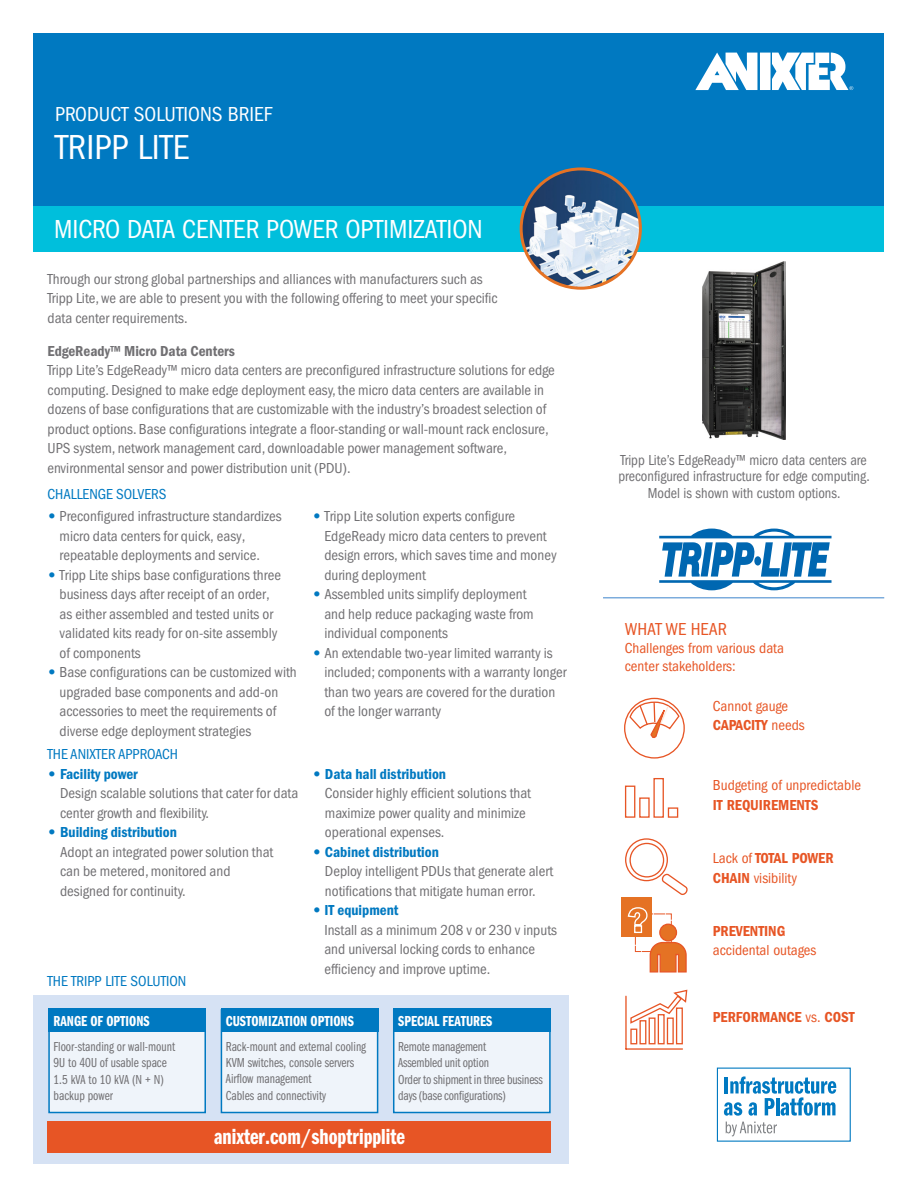
<style>
.page{position:relative;width:918px;height:1188px;background:#fff}
.page>*{position:absolute;margin:0;border:0;box-sizing:border-box;transform-origin:0 0}
.t1{font:condensed 36px "ITC Franklin Gothic Std";color:#fff}
.t2{font:condensed 27px "ITC Franklin Gothic Std";color:#fff}
.t3{font:22.5px "ITC Franklin Gothic Std Dm Cp";color:#fff}
.t4{font:condensed 21px "ITC Franklin Gothic Std";color:#fff}
.t5{font:condensed 18px "ITC Franklin Gothic Std";color:#e75525}
.t6{font:condensed 15px/19.5px "ITC Franklin Gothic Std";color:#717073}
.t7{font:condensed 15px/16.5px "ITC Franklin Gothic Std";color:#717073;text-align:center;scale:.95 1}
.t8{font:condensed 15px/18px "ITC Franklin Gothic Std";color:#e75525}
.t9{font:15px "ITC Franklin Gothic Std Dm Cd";color:#0079c1}
.t10{font:15px "ITC Franklin Gothic Std Dm Cd";color:#e75525}
.t11{font:condensed 15px "ITC Franklin Gothic Std";color:#0079c1}
.t12{font:15px "ITC Franklin Gothic Std Dm Cp";color:#fff}
.t13{font:15px "ITC Franklin Gothic Std Dm Cd";color:#717073}
.t14{font:13.5px/16.5px "ITC Franklin Gothic Std Bk Cp";color:#717073}
.s1{font-family:"ITC Franklin Gothic Std Hvy";font-stretch:normal;color:#0079c1}
.s2{font-family:"ITC Franklin Gothic Std Hvy"}
.s3{font-family:"ITC Franklin Gothic Std";font-stretch:condensed}
.s4{font-family:"ITC Franklin Gothic Std Dm Cd";font-stretch:normal}
</style>
<div class="page">
<svg style="left:659px;top:529px;width:173px;height:61px"></svg>
<img style="left:702px;top:261px;width:84px;height:178px">
<div style="left:33px;top:995px;width:535px;height:169px;background:#d6e2f4"></div>
<div style="left:49px;top:1010px;width:156px;height:103px;background:#eff4fa"></div>
<div style="left:48px;top:1009px;width:158px;height:104px;border:2px solid #0079c1"></div>
<div style="left:221px;top:1010px;width:157px;height:103px;background:#eff4fa"></div>
<div style="left:221px;top:1009px;width:157px;height:104px;border:2px solid #0079c1"></div>
<div style="left:394px;top:1010px;width:156px;height:103px;background:#eff4fa"></div>
<div style="left:393px;top:1009px;width:158px;height:104px;border:2px solid #0079c1"></div>
<div style="left:48px;top:1009px;width:158px;height:23px;background:#0079c1"></div>
<div style="left:221px;top:1009px;width:157px;height:23px;background:#0079c1"></div>
<div style="left:393px;top:1009px;width:158px;height:23px;background:#0079c1"></div>
<div style="left:48px;top:1121px;width:503px;height:32px;background:#e75525"></div>
<hr style="left:603px;top:597px;width:281px;height:1px;background:#7cacdc">
<div style="left:624px;top:698px;width:61px;height:61px;border:1px solid #e75525;border-radius:50%"></div>
<svg style="left:629px;top:701px;width:51px;height:37px"></svg>
<div style="left:621px;top:897px;width:30px;height:40px;background:#e57224"></div>
<div style="left:625px;top:786px;width:10px;height:32px;border:1px solid #e75525"></div>
<div style="left:653px;top:778px;width:11px;height:40px;border:1px solid #e75525"></div>
<div style="left:639px;top:797px;width:11px;height:21px;border:1px solid #e75525"></div>
<div style="left:668px;top:807px;width:10px;height:11px;border:1px solid #e75525"></div>
<div style="left:625px;top:838px;width:43px;height:43px;border:1px solid #e75525;border-radius:50%"></div>
<svg style="left:627px;top:873px;width:61px;height:100px"></svg>
<div style="left:629px;top:843px;width:35px;height:35px;border:1px solid #e75525;border-radius:50%"></div>
<hr style="left:625px;top:996px;width:2px;height:53px;background:#e75525">
<hr style="left:626px;top:1048px;width:56px;height:2px;background:#e75525">
<div style="left:630px;top:1029px;width:7px;height:15px;border:1px solid #e75525"></div>
<div style="left:639px;top:1020px;width:7px;height:24px;border:1px solid #e75525"></div>
<div style="left:649px;top:1018px;width:7px;height:26px;border:1px solid #e75525"></div>
<div style="left:658px;top:1014px;width:7px;height:30px;border:1px solid #e75525"></div>
<div style="left:667px;top:1018px;width:7px;height:26px;border:1px solid #e75525"></div>
<div style="left:676px;top:1007px;width:7px;height:37px;border:1px solid #e75525"></div>
<svg style="left:630px;top:989px;width:58px;height:36px"></svg>
<div style="left:717px;top:1068px;width:134px;height:74px;border:1px solid #0079c1"></div>
<svg style="left:724px;top:1076px;width:112px;height:40px"></svg>
<svg style="left:726px;top:1122px;width:51px;height:14px"></svg>
<div style="left:34px;top:34px;width:850px;height:172px;background:#0079c1"></div>
<div style="left:34px;top:206px;width:850px;height:45px;background:#00bfdc"></div>
<img style="left:521px;top:169px;width:119px;height:119px;border-radius:60px">
<div style="left:520px;top:167px;width:122px;height:123px;border:3px solid #e57224;border-radius:50%"></div>
<div style="left:760px;top:53px;width:11px;height:37px;background:#fff"></div>
<svg style="left:695px;top:53px;width:62px;height:37px"></svg>
<svg style="left:772px;top:53px;width:81px;height:37px"></svg>
<h3 class="t4" style="left:55px;top:102px;width:219px">PRODUCT SOLUTIONS BRIEF</h3>
<h1 class="t1" style="left:55px;top:127px;width:136px">TRIPP LITE</h1>
<h2 class="t2" style="left:54px;top:214px;width:430px">MICRO DATA CENTER POWER OPTIMIZATION</h2>
<p class="t6" style="left:48px;top:269px;width:452px">Through our strong global partnerships and alliances with manufacturers such as<br>Tripp Lite, we are able to present you with the following offering to meet your specific data center requirements.</p>
<p class="t13" style="left:48px;top:342px;width:189px">EdgeReady™ Micro Data Centers</p>
<p class="t6" style="left:48px;top:360px;width:509px">Tripp Lite’s EdgeReady™ micro data centers are preconfigured infrastructure solutions for edge computing. Designed to make edge deployment easy, the micro data centers are available in dozens of base configurations that are customizable with the industry’s broadest selection of product options. Base configurations integrate a floor-standing or wall-mount rack enclosure, UPS system, network management card, downloadable power management software, environmental sensor and power distribution unit (PDU).</p>
<p class="t11" style="left:48px;top:485px;width:121px">CHALLENGE SOLVERS</p>
<p class="t6" style="left:60px;top:507px;width:224px;text-indent:-12px"><span class="s1">•</span> Preconfigured infrastructure standardizes micro data centers for quick, easy, repeatable deployments and service.</p>
<p class="t6" style="left:60px;top:565px;width:223px;text-indent:-12px"><span class="s1">•</span> Tripp Lite ships base configurations three business days after receipt of an order, as either assembled and tested units or validated kits ready for on-site assembly of components</p>
<p class="t6" style="left:60px;top:663px;width:239px;text-indent:-12px"><span class="s1">•</span> Base configurations can be customized with upgraded base components and add-on accessories to meet the requirements of diverse edge deployment strategies</p>
<p class="t6" style="left:324px;top:507px;width:234px;text-indent:-12px"><span class="s1">•</span> Tripp Lite solution experts configure EdgeReady micro data centers to prevent design errors, which saves time and money during deployment</p>
<p class="t6" style="left:324px;top:585px;width:211px;text-indent:-12px"><span class="s1">•</span> Assembled units simplify deployment and help reduce packaging waste from individual components</p>
<p class="t6" style="left:324px;top:643px;width:244px;text-indent:-12px"><span class="s1">•</span> An extendable two-year limited warranty is included; components with a warranty longer than two years are covered for the duration of the longer warranty</p>
<p class="t11" style="left:48px;top:746px;width:132px">THE ANIXTER APPROACH</p>
<p class="t9" style="left:48px;top:765px;width:92px"><span class="s2">•</span> Facility power</p>
<p class="t6" style="left:60px;top:783px;width:240px">Design scalable solutions that cater for data center growth and flexibility.</p>
<p class="t9" style="left:48px;top:823px;width:131px"><span class="s2">•</span> Building distribution</p>
<p class="t6" style="left:60px;top:842px;width:215px">Adopt an integrated power solution that can be metered, monitored and designed for continuity.</p>
<p class="t11" style="left:48px;top:973px;width:140px">THE TRIPP LITE SOLUTION</p>
<p class="t9" style="left:312px;top:765px;width:135px"><span class="s2">•</span> Data hall distribution</p>
<p class="t6" style="left:325px;top:783px;width:208px">Consider highly efficient solutions that maximize power quality and minimize operational expenses.</p>
<p class="t9" style="left:312px;top:843px;width:128px"><span class="s2">•</span> Cabinet distribution</p>
<p class="t6" style="left:325px;top:861px;width:230px">Deploy intelligent PDUs that generate alert notifications that mitigate human error.</p>
<p class="t9" style="left:312px;top:901px;width:88px"><span class="s2">•</span> IT equipment</p>
<p class="t6" style="left:324px;top:920px;width:234px">Install as a minimum 208 v or 230 v inputs and universal locking cords to enhance efficiency and improve uptime.</p>
<p class="t12" style="left:54px;top:1013px;width:98px">RANGE OF OPTIONS</p>
<p class="t12" style="left:226px;top:1013px;width:129px">CUSTOMIZATION OPTIONS</p>
<p class="t12" style="left:398px;top:1013px;width:96px">SPECIAL FEATURES</p>
<p class="t14" style="left:54px;top:1038px;width:123px">Floor-standing or wall-mount<br>9U to 40U of usable space<br>1.5 kVA to 10 kVA (N + N) backup power</p>
<p class="t14" style="left:226px;top:1038px;width:142px">Rack-mount and external cooling<br>KVM switches, console servers<br>Airflow management<br>Cables and connectivity</p>
<p class="t14" style="left:398px;top:1038px;width:146px">Remote management<br>Assembled unit option<br>Order to shipment in three business days (base configurations)</p>
<h3 class="t3" style="left:214px;top:1125px;width:192px">anixter.com/shoptripplite</h3>
<p class="t7" style="left:618px;top:452px;width:266px">Tripp Lite’s EdgeReady™ micro data centers are preconfigured infrastructure for edge computing.<br>Model is shown with custom options.</p>
<p class="t5" style="left:625px;top:619px;width:104px">WHAT WE HEAR</p>
<p class="t8" style="left:625px;top:639px;width:161px">Challenges from various data center stakeholders:</p>
<p class="t8" style="left:713px;top:697px;width:77px">Cannot gauge</p>
<p class="t10" style="left:713px;top:717px;width:93px">CAPACITY <span class="s3">needs</span></p>
<p class="t8" style="left:713px;top:776px;width:150px">Budgeting of unpredictable</p>
<p class="t10" style="left:713px;top:796px;width:107px">IT REQUIREMENTS</p>
<p class="t10" style="left:713px;top:850px;width:122px"><span class="s3">Lack of</span> TOTAL POWER</p>
<p class="t8" style="left:713px;top:869px;width:86px"><span class="s4">CHAIN</span> visibility</p>
<p class="t10" style="left:713px;top:922px;width:74px">PREVENTING</p>
<p class="t8" style="left:713px;top:941px;width:105px">accidental outages</p>
<p class="t10" style="left:713px;top:1009px;width:143px">PERFORMANCE <span class="s3">vs.</span> COST</p>
</div>
